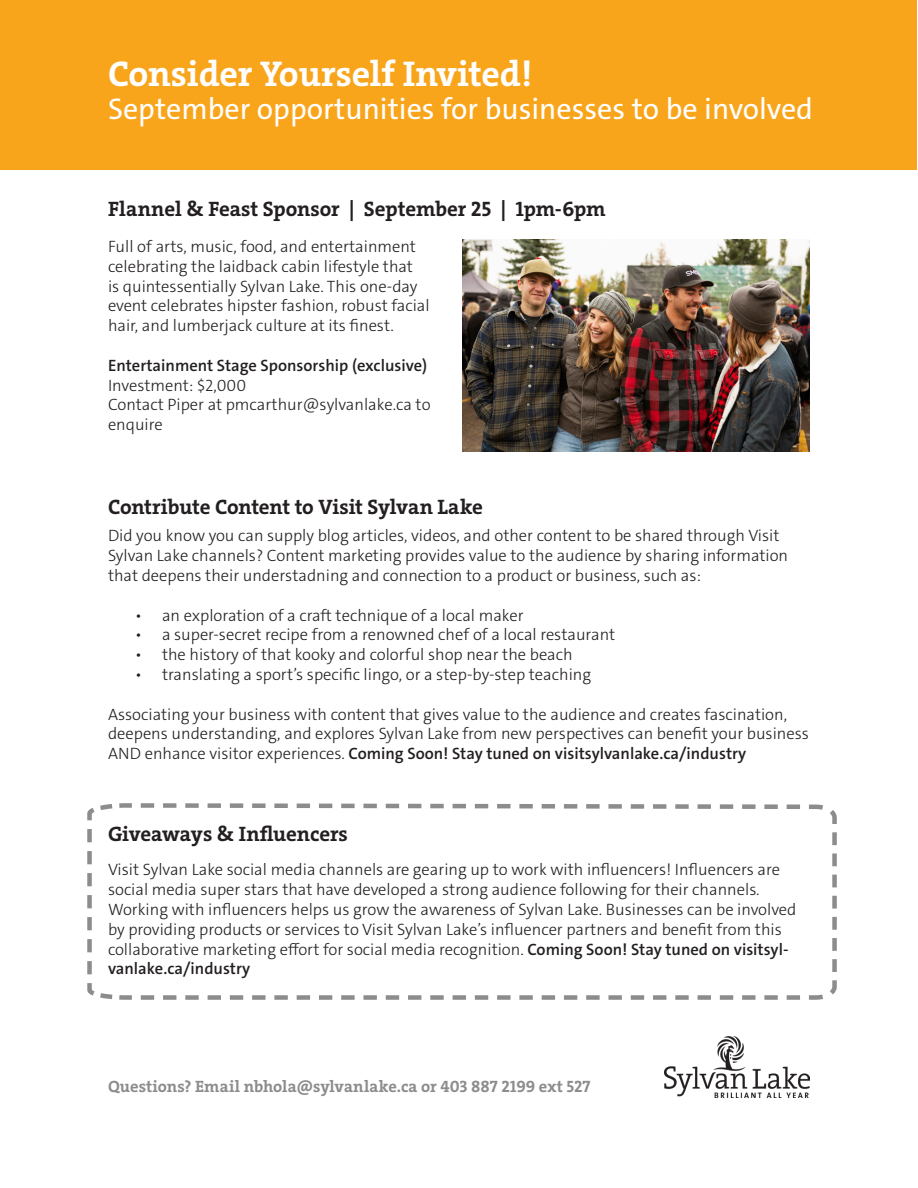
<style>
.page{position:relative;width:918px;height:1188px;background:#fff}
.page>*{position:absolute;margin:0;border:0;box-sizing:border-box;transform-origin:0 0}
.t1{font:700 36px "The Serif C4 s";color:#fff}
.t2{font:30px "The Sans C4 s";color:#fff}
.t3{font:700 21px "The Serif C4 s";letter-spacing:-.005em;color:#231f20}
.t4{font:300 16.5px/19.8px "The Sans C4 s";color:#231f20}
.t5{font:700 16.5px "The Serif C4 s";color:#8c8b8d}
.t6{font:600 16.5px "The Sans C4 s";color:#231f20}
.s1{font-weight:600}
</style>
<div class="page">
<svg style="left:87px;top:803px;width:750px;height:197px"></svg>
<img style="left:462px;top:240px;width:348px;height:212px">
<div style="left:1px;top:0;width:916px;height:170px;background:#f9a51b"></div>
<img style="left:665px;top:1037px;width:145px;height:60px">
<p class="t1" style="left:108px;top:51px;width:426px">Consider Yourself Invited!</p>
<p class="t2" style="left:108px;top:89px;width:707px">September opportunities for businesses to be involved</p>
<p class="t3" style="left:108px;top:195px;width:499px">Flannel &amp; Feast Sponsor | September 25 | 1pm-6pm</p>
<p class="t4" style="left:108px;top:237px;width:323px">Full of arts, music, food, and entertainment celebrating the laidback cabin lifestyle that<br>is quintessentially Sylvan Lake. This one-day event celebrates hipster fashion, robust facial hair, and lumberjack culture at its finest.</p>
<p class="t6" style="left:108px;top:355px;width:321px">Entertainment Stage Sponsorship (exclusive)</p>
<p class="t4" style="left:108px;top:375px;width:140px">Investment: $2,000</p>
<p class="t4" style="left:108px;top:395px;width:324px">Contact Piper at pmcarthur@sylvanlake.ca to enquire</p>
<p class="t3" style="left:108px;top:493px;width:377px">Contribute Content to Visit Sylvan Lake</p>
<p class="t4" style="left:108px;top:526px;width:673px">Did you know you can supply blog articles, videos, and other content to be shared through Visit</p>
<p class="t4" style="left:108px;top:546px;width:682px">Sylvan Lake channels? Content marketing provides value to the audience by sharing information that deepens their understadning and connection to a product or business, such as:</p>
<p class="t4" style="left:135px;top:605px;width:390px">• an exploration of a craft technique of a local maker</p>
<p class="t4" style="left:135px;top:625px;width:482px">• a super-secret recipe from a renowned chef of a local restaurant</p>
<p class="t4" style="left:135px;top:645px;width:439px">• the history of that kooky and colorful shop near the beach</p>
<p class="t4" style="left:135px;top:665px;width:458px">• translating a sport’s specific lingo, or a step-by-step teaching</p>
<p class="t4" style="left:108px;top:704px;width:703px">Associating your business with content that gives value to the audience and creates fascination, deepens understanding, and explores Sylvan Lake from new perspectives can benefit your business<br>AND enhance visitor experiences. <span class="s1">Coming Soon! Stay tuned on visitsylvanlake.ca/industry</span></p>
<p class="t3" style="left:108px;top:820px;width:241px">Giveaways &amp; Influencers</p>
<p class="t4" style="left:108px;top:860px;width:674px">Visit Sylvan Lake social media channels are gearing up to work with influencers! Influencers are</p>
<p class="t4" style="left:108px;top:880px;width:653px">social media super stars that have developed a strong audience following for their channels.</p>
<p class="t4" style="left:108px;top:900px;width:690px">Working with influencers helps us grow the awareness of Sylvan Lake. Businesses can be involved by providing products or services to Visit Sylvan Lake’s influencer partners and benefit from this</p>
<p class="t4" style="left:108px;top:939px;width:682px">collaborative marketing effort for social media recognition. <span class="s1">Coming Soon! Stay tuned on visitsyl&shy;vanlake.ca/industry</span></p>
<p class="t5" style="left:108px;top:1076px;width:484px">Questions? Email nbhola@sylvanlake.ca or 403 887 2199 ext 527</p>
</div>
